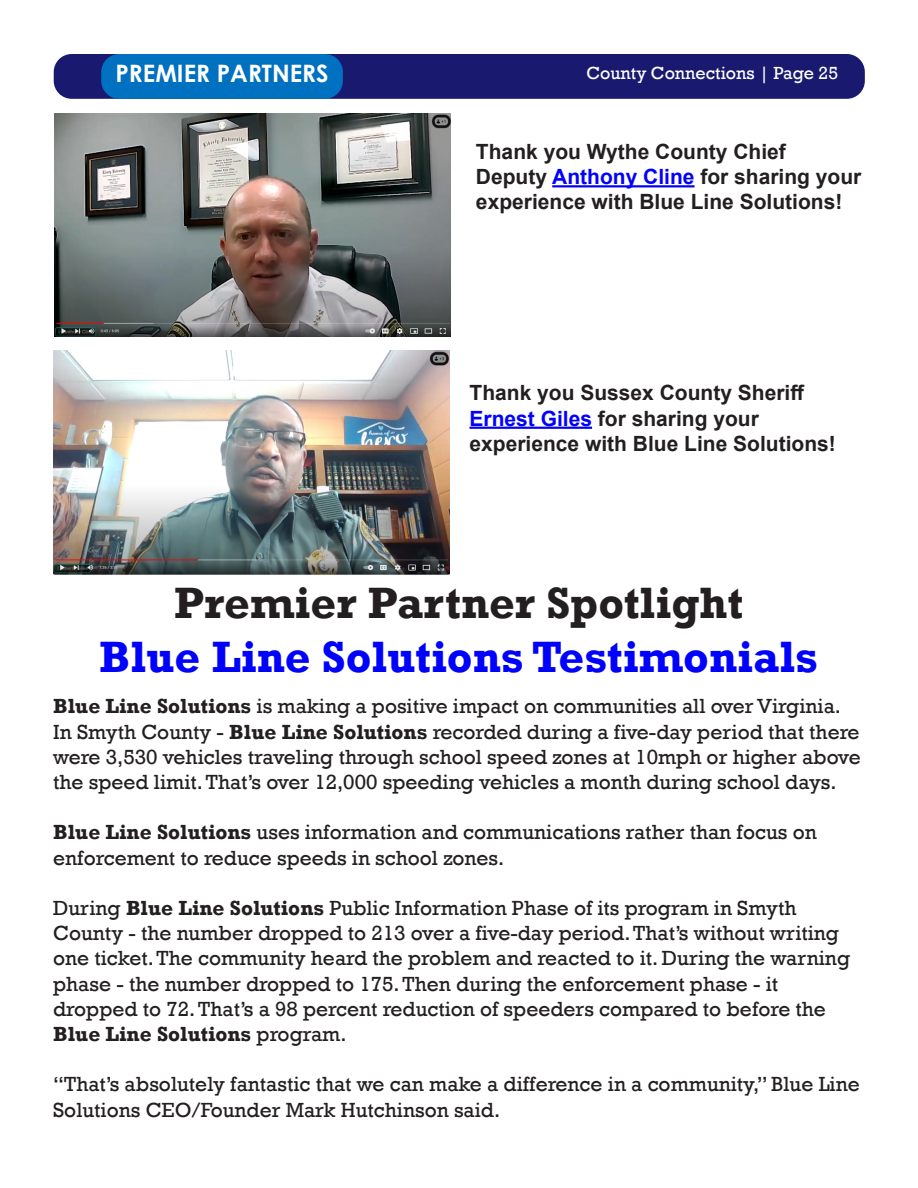
<style>
.page{position:relative;width:918px;height:1188px;background:#fff}
.page>*{position:absolute;margin:0;border:0;box-sizing:border-box;transform-origin:0 0}
.t1{font:700 45px "Rockwell";color:#00f}
.t2{font:700 45px "Rockwell";color:#231f20}
.t3{font:700 24px "Century Gothic";color:#fff}
.t4{font:21px/25.2px "Rockwell";color:#231f20}
.t5{font:700 21px/25.2px "Arial";color:#231f20}
.t6{font:18px "Rockwell";color:#fff}
.s1{color:#00f}
.s2{font-weight:700}
</style>
<div class="page">
<div style="left:54px;top:54px;width:811px;height:45px;background:#191970;border-radius:18px"></div>
<div style="left:101px;top:54px;width:242px;height:45px;background:#0070c0;border-radius:18px"></div>
<img style="left:55px;top:113px;width:395px;height:224px">
<img style="left:54px;top:350px;width:396px;height:225px">
<hr style="left:470px;top:427px;width:122px;height:2px;background:#00f">
<hr style="left:552px;top:185px;width:143px;height:2px;background:#00f">
<p class="t3" style="left:116px;top:55px;width:215px">PREMIER PARTNERS</p>
<p class="t6" style="left:586px;top:62px;width:253px">County Connections | Page 25</p>
<p class="t5" style="left:476px;top:139px;width:387px">Thank you Wythe County Chief<br>Deputy <span class="s1">Anthony Cline</span> for sharing your experience with Blue Line Solutions!</p>
<p class="t5" style="left:470px;top:381px;width:368px">Thank you Sussex County Sheriff<br><span class="s1">Ernest Giles</span> for sharing your experience with Blue Line Solutions!</p>
<p class="t2" style="left:174px;top:575px;width:571px">Premier Partner Spotlight</p>
<p class="t1" style="left:99px;top:629px;width:721px">Blue Line Solutions Testimonials</p>
<p class="t4" style="left:53px;top:694px;width:809px"><span class="s2">Blue Line Solutions</span> is making a positive impact on communities all over Virginia.<br>In Smyth County - <span class="s2">Blue Line Solutions</span> recorded during a five-day period that there were 3,530 vehicles traveling through school speed zones at 10mph or higher above the speed limit. That’s over 12,000 speeding vehicles a month during school days.</p>
<p class="t4" style="left:53px;top:820px;width:765px"><span class="s2">Blue Line Solutions</span> uses information and communications rather than focus on enforcement to reduce speeds in school zones.</p>
<p class="t4" style="left:53px;top:896px;width:798px">During <span class="s2">Blue Line Solutions</span> Public Information Phase of its program in Smyth County - the number dropped to 213 over a five-day period. That’s without writing one ticket. The community heard the problem and reacted to it. During the warning phase - the number dropped to 175. Then during the enforcement phase - it dropped to 72. That’s a 98 percent reduction of speeders compared to before the <span class="s2">Blue Line Solutions</span> program.</p>
<p class="t4" style="left:53px;top:1072px;width:808px">“That’s absolutely fantastic that we can make a difference in a community,” Blue Line<br>Solutions CEO/Founder Mark Hutchinson said.</p>
</div>
